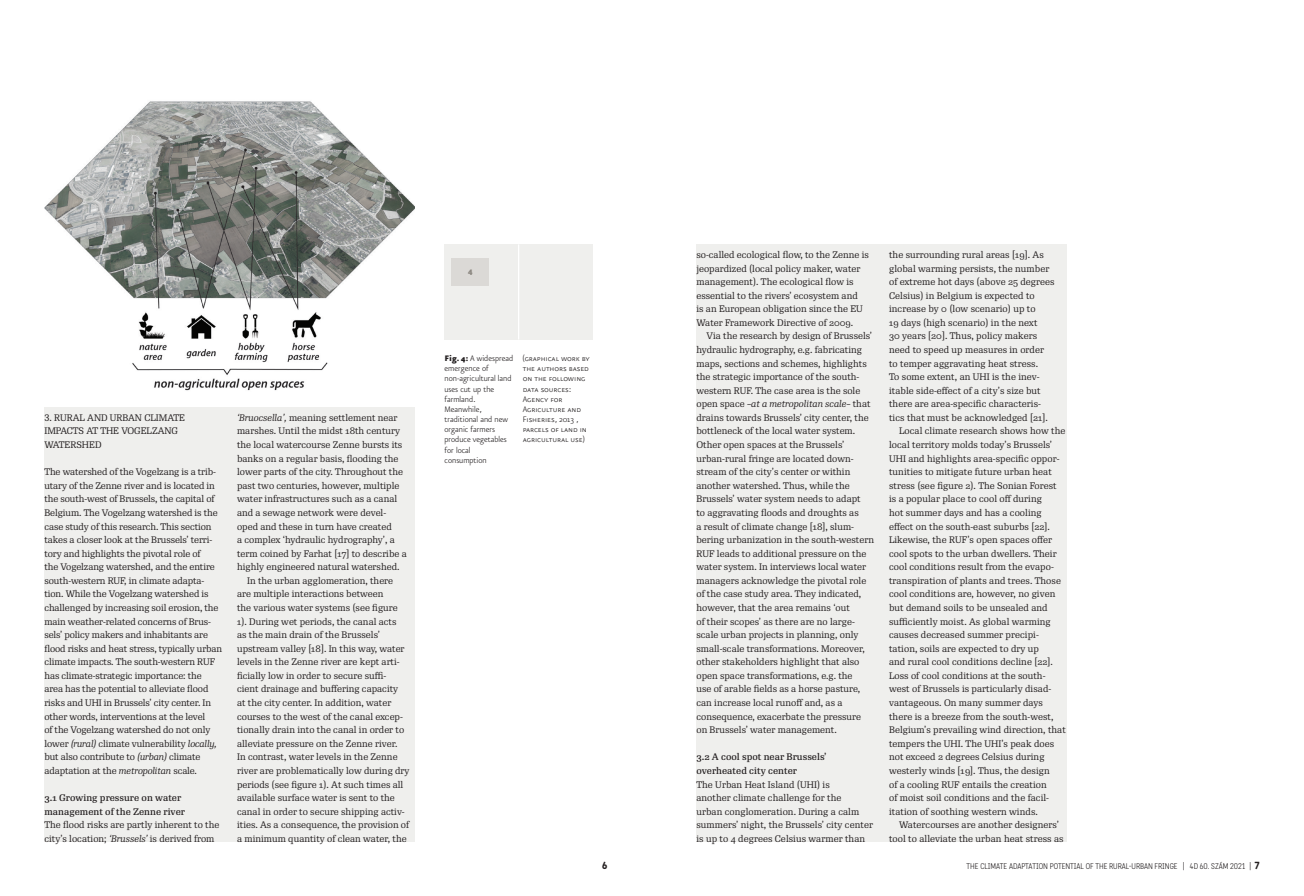
<style>
.page{position:relative;width:1304px;height:896px;background:#fff}
.page>*{position:absolute;margin:0;border:0;box-sizing:border-box;transform-origin:0 0}
.t1{font:500 10px "Katarine Std";color:#231f20}
.Copyright{font:300 9.6px/10.2px "Eureka Sans Pro";letter-spacing:-.01em;color:#231f20}
.Icon_Nums{font:900 9.6px "Eureka Sans Pro";color:#8c8881}
.First_Par_EN{font:9.2px/13.6px "Re Public Std";color:#231f20}
.First_Par_EN-2{font:500 9.2px/13.6px "Re Public Std";color:#231f20}
.In_Text_TITLE{font:9.2px/13.6px "Re Public Std";color:#231f20}
.t2{font:300 8px "Katarine Std";color:#231f20}
.s1{font-style:italic}
.s2{font-weight:900}
.s3{font-weight:500;font-size:10px}
</style>
<div class="page">
<div style="left:44px;top:407px;width:371px;height:435px;background:#efefed"></div>
<div style="left:696px;top:244px;width:371px;height:598px;background:#efefed"></div>
<img style="left:44px;top:101px;width:371px;height:290px">
<div style="left:445px;top:244px;width:148px;height:95px;background:#efefed"></div>
<hr style="left:518px;top:244px;width:1px;height:95px;background:#fff">
<div style="left:452px;top:258px;width:37px;height:27px;background:#dbd9d6"></div>
<p class="In_Text_TITLE" style="left:44px;top:411px;width:142px">3. RURAL AND URBAN CLIMATE<br>IMPACTS AT THE VOGELZANG<br>WATERSHED</p>
<p class="First_Par_EN" style="left:44px;top:465px;width:179px">The watershed of the Vogelzang is a trib&shy;utary of the Zenne river and is located in the south-west of Brussels, the capital of Belgium. The Vogelzang watershed is the case study of this research. This section takes a closer look at the Brussels’ terri&shy;tory and highlights the pivotal role of<br>the Vogelzang watershed, and the entire south-western RUF, in climate adapta&shy;tion. While the Vogelzang watershed is challenged by increasing soil erosion, the main weather-related concerns of Brus&shy;sels’ policy makers and inhabitants are flood risks and heat stress, typically urban climate impacts. The south-western RUF has climate-strategic importance: the area has the potential to alleviate flood risks and UHI in Brussels’ city center. In other words, interventions at the level<br>of the Vogelzang watershed do not only lower <span class="s1">(rural)</span> climate vulnerability <span class="s1">locally, </span>but also contribute to <span class="s1">(urban)</span> climate adaptation at the <span class="s1">metropolitan</span> scale.</p>
<p class="First_Par_EN-2" style="left:44px;top:791px;width:142px">3.1 Growing pressure on water management of the Zenne river</p>
<p class="First_Par_EN" style="left:44px;top:818px;width:176px">The flood risks are partly inherent to the city’s location; <span class="s1">‘Brussels’</span> is derived from</p>
<p class="First_Par_EN" style="left:237px;top:411px;width:171px"><span class="s1">‘Bruocsella’,</span> meaning settlement near marshes. Until the midst 18th century the local watercourse Zenne bursts its banks on a regular basis, flooding the lower parts of the city. Throughout the past two centuries, however, multiple water infrastructures such as a canal and a sewage network were devel&shy;oped and these in turn have created<br>a complex ‘hydraulic hydrography’, a term coined by Farhat [17] to describe a highly engineered natural watershed.</p>
<p class="First_Par_EN" style="left:237px;top:574px;width:174px;text-indent:10px">In the urban agglomeration, there<br>are multiple interactions between<br>the various water systems (see figure 1). During wet periods, the canal acts<br>as the main drain of the Brussels’ upstream valley [18]. In this way, water levels in the Zenne river are kept arti&shy;ficially low in order to secure suffi&shy;cient drainage and buffering capacity<br>at the city center. In addition, water courses to the west of the canal excep&shy;tionally drain into the canal in order to alleviate pressure on the Zenne river.<br>In contrast, water levels in the Zenne river are problematically low during dry periods (see figure 1). At such times all available surface water is sent to the canal in order to secure shipping activ&shy;ities. As a consequence, the provision of a minimum quantity of clean water, the</p>
<p class="Icon_Nums" style="left:468px;top:267px;width:6px">4</p>
<p class="Copyright" style="left:445px;top:353px;width:70px"><span class="s2">Fig. 4:</span> A widespread emergence of non-agricultural land uses cut up the farmland.<br>Meanwhile, traditional and new organic farmers produce vegetables for local consumption</p>
<p class="Copyright" style="left:523px;top:353px;width:69px">(graphical work by the authors based on the following data sources:<br>Agency for<br>Agriculture and<br>Fisheries, 2013 , parcels of land in agricultural use)</p>
<p class="First_Par_EN" style="left:696px;top:248px;width:174px">so-called ecological flow, to the Zenne is jeopardized (local policy maker, water management). The ecological flow is essential to the rivers’ ecosystem and<br>is an European obligation since the EU Water Framework Directive of 2009.</p>
<p class="First_Par_EN" style="left:696px;top:329px;width:179px;text-indent:10px">Via the research by design of Brussels’ hydraulic hydrography, e.g. fabricating maps, sections and schemes, highlights the strategic importance of the south&shy;western RUF. The case area is the sole open space <span class="s1">–at a metropolitan scale–</span> that drains towards Brussels’ city center, the bottleneck of the local water system.<br>Other open spaces at the Brussels’ urban-rural fringe are located down&shy;stream of the city’s center or within another watershed. Thus, while the Brussels’ water system needs to adapt<br>to aggravating floods and droughts as<br>a result of climate change [18], slum&shy;bering urbanization in the south-western RUF leads to additional pressure on the water system. In interviews local water managers acknowledge the pivotal role of the case study area. They indicated, however, that the area remains ‘out<br>of their scopes’ as there are no large&shy;scale urban projects in planning, only small-scale transformations. Moreover, other stakeholders highlight that also open space transformations, e.g. the<br>use of arable fields as a horse pasture, can increase local runoff and, as a consequence, exacerbate the pressure on Brussels’ water management.</p>
<p class="First_Par_EN-2" style="left:696px;top:750px;width:132px">3.2 A cool spot near Brussels’ overheated city center</p>
<p class="First_Par_EN" style="left:696px;top:777px;width:178px">The Urban Heat Island (UHI) is<br>another climate challenge for the<br>urban conglomeration. During a calm summers’ night, the Brussels’ city center is up to 4 degrees Celsius warmer than</p>
<p class="First_Par_EN" style="left:889px;top:248px;width:167px">the surrounding rural areas [19]. As global warming persists, the number of extreme hot days (above 25 degrees Celsius) in Belgium is expected to increase by 0 (low scenario) up to<br>19 days (high scenario) in the next<br>30 years [20]. Thus, policy makers need to speed up measures in order to temper aggravating heat stress.<br>To some extent, an UHI is the inev&shy;itable side-effect of a city’s size but there are area-specific characteris&shy;tics that must be acknowledged [21].</p>
<p class="First_Par_EN" style="left:889px;top:424px;width:178px;text-indent:10px">Local climate research shows how the local territory molds today’s Brussels’ UHI and highlights area-specific oppor&shy;tunities to mitigate future urban heat stress (see figure 2). The Sonian Forest is a popular place to cool off during<br>hot summer days and has a cooling effect on the south-east suburbs [22].<br>Likewise, the RUF’s open spaces offer cool spots to the urban dwellers. Their cool conditions result from the evapo&shy;transpiration of plants and trees. Those cool conditions are, however, no given but demand soils to be unsealed and sufficiently moist. As global warming causes decreased summer precipi&shy;tation, soils are expected to dry up<br>and rural cool conditions decline [22].<br>Loss of cool conditions at the south&shy;west of Brussels is particularly disad&shy;vantageous. On many summer days there is a breeze from the south-west, Belgium’s prevailing wind direction, that tempers the UHI. The UHI’s peak does not exceed 2 degrees Celsius during westerly winds [19]. Thus, the design<br>of a cooling RUF entails the creation<br>of moist soil conditions and the facil&shy;itation of soothing western winds.</p>
<p class="First_Par_EN" style="left:889px;top:818px;width:176px;text-align:center">Watercourses are another designers’ tool to alleviate the urban heat stress as</p>
<p class="t1" style="left:602px;top:858px;width:7px">6</p>
<p class="t2" style="left:967px;top:861px;width:294px">THE CLIMATE ADAPTATION POTENTIAL OF THE RURAL-URBAN FRINGE | 4D 60. SZÁM 2021 | <span class="s3">7</span></p>
</div>
